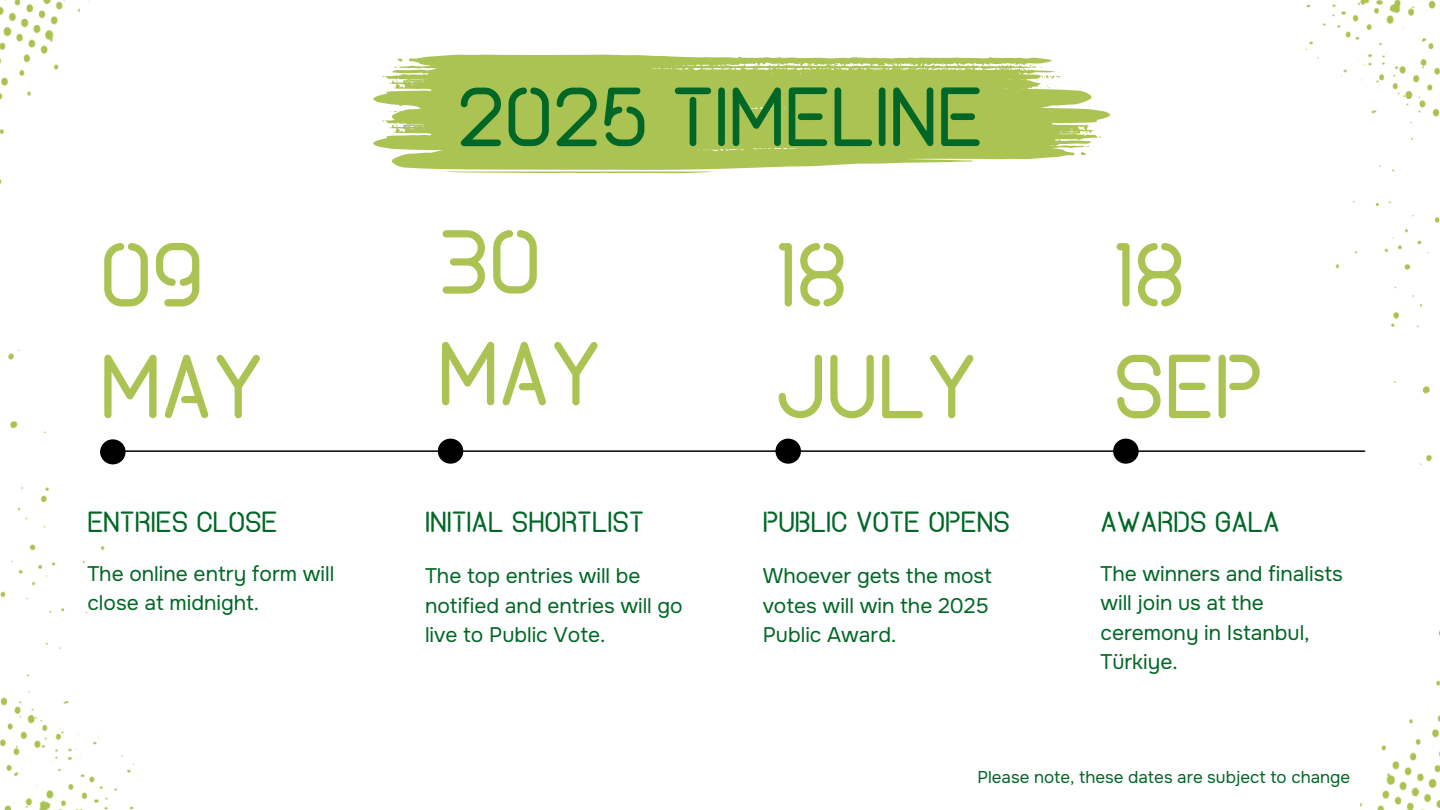
<style>
.page{position:relative;width:1440px;height:810px;background:#fff}
.page>*{position:absolute;margin:0;border:0;box-sizing:border-box;transform-origin:0 0}
.t1{font:700 85px/111.8px "Arcline";color:#aac353}
.t2{font:700 78.5px "Arcline";color:#006726}
.t3{font:700 27.3px "Arcline";color:#006726}
.t4{font:21px/29.2px "Onest";color:#006726}
.t5{font:17px "Onest";color:#006726}
</style>
<div class="page">
<hr style="left:101px;top:450px;width:1264px;height:2px;background:#000">
<div style="left:438px;top:439px;width:25px;height:25px;background:#000;border-radius:50%"></div>
<div style="left:775px;top:439px;width:26px;height:25px;background:#000;border-radius:50%"></div>
<div style="left:1113px;top:439px;width:26px;height:25px;background:#000;border-radius:50%"></div>
<svg style="left:373px;top:55px;width:737px;height:119px;fill:#aac353"></svg>
<img style="left:0;top:0;width:223px;height:810px">
<img style="left:1305px;top:0;width:135px;height:810px">
<h3 class="t2" style="left:457px;top:87px;width:528px">2025 TIMELINE</h3>
<p class="t1" style="left:438px;top:217px;width:165px">30<br>MAY</p>
<p class="t1" style="left:100px;top:229px;width:165px">09<br>MAY</p>
<p class="t1" style="left:776px;top:229px;width:204px">18<br>JULY</p>
<h2 class="t1" style="left:1113px;top:229px;width:151px">18<br>SEP</h2>
<h2 class="t3" style="left:87px;top:512px;width:192px">ENTRIES CLOSE</h2>
<h2 class="t4" style="left:87px;top:560px;width:248px">The online entry form will close at midnight.</h2>
<h2 class="t3" style="left:425px;top:512px;width:220px">INITIAL SHORTLIST</h2>
<h1 class="t4" style="left:425px;top:562px;width:259px">The top entries will be notified and entries will go live to Public Vote.</h1>
<p class="t3" style="left:763px;top:512px;width:249px">PUBLIC VOTE OPENS</p>
<h3 class="t4" style="left:763px;top:562px;width:231px">Whoever gets the most votes will win the 2025<br>Public Award.</h3>
<h3 class="t3" style="left:1100px;top:512px;width:181px">AWARDS GALA</h3>
<h3 class="t4" style="left:1100px;top:560px;width:244px">The winners and finalists will join us at the ceremony in Istanbul,<br>Türkiye.</h3>
<h4 class="t5" style="left:977px;top:767px;width:374px">Please note, these dates are subject to change</h4>
</div>
